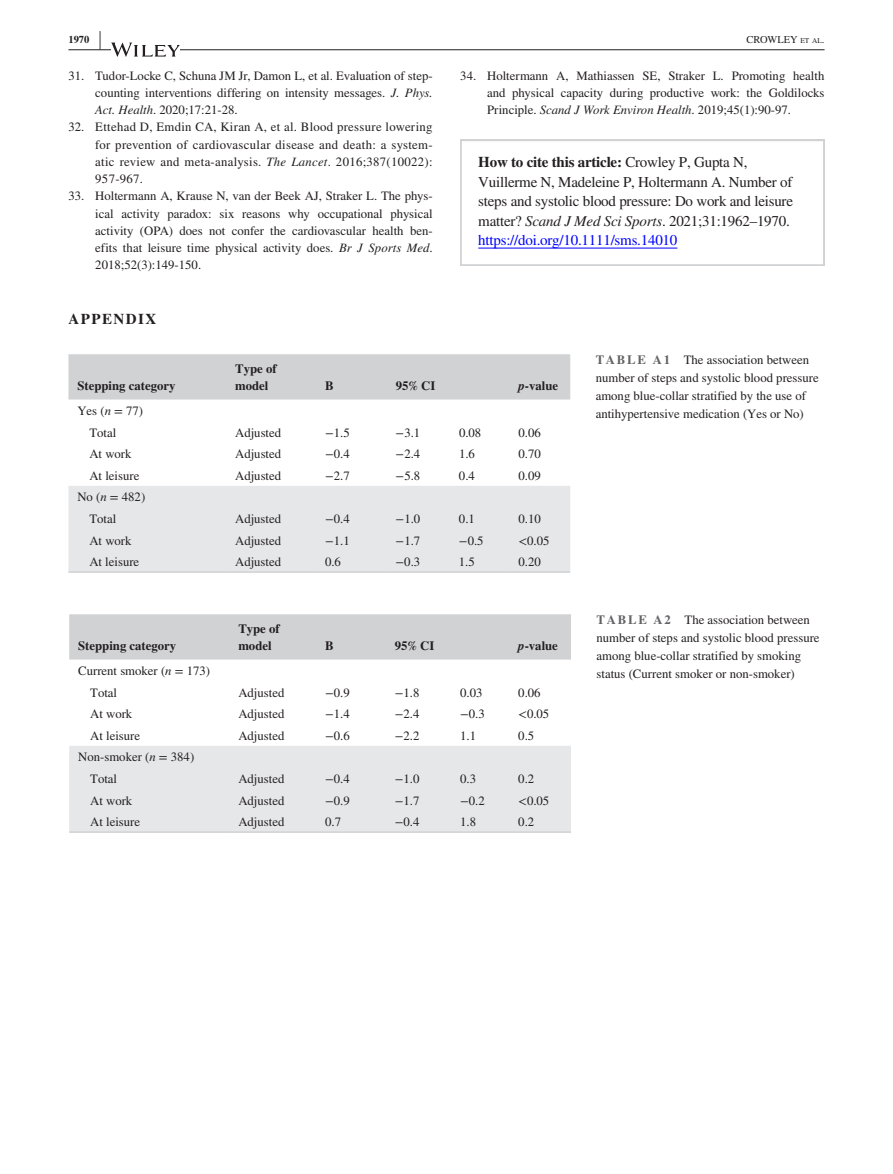
<style>
.page{position:relative;width:893px;height:1174px;background:#fff}
.page>*{position:absolute;margin:0;border:0;box-sizing:border-box;transform-origin:0 0}
.t1{font:700 25.95px "STIX";color:#231f20;scale:.36 1}
.t2{font:15px/19.5px "STIX";letter-spacing:-.015em;color:#231f20}
.t3{font:700 15px "STIX";letter-spacing:.1em;color:#231f20}
.t4{font:12.75px/17.2px "STIX";color:#231f20}
.t5{font:700 12.75px/17.2px "STIX";color:#231f20}
.t6{font:10.5px "STIX";color:#231f20}
.t7{font:700 10.5px "STIX";color:#231f20}
.s1{font-size:7.35px}
.s2{font-style:italic}
.s3{font-weight:700}
.s4{color:#00f}
.s5{font-weight:700;color:#636366}
</style>
<div class="page">
<hr style="left:68px;top:49px;width:756px;height:1px;background:#231f20">
<svg style="left:111px;top:43px;width:69px;height:14px"></svg>
<div style="left:460px;top:140px;width:364px;height:126px;background:#dadbdd"></div>
<div style="left:462px;top:141px;width:361px;height:123px;background:#fff"></div>
<hr style="left:478px;top:248px;width:199px;height:1px;background:#00f">
<div style="left:68px;top:354px;width:502px;height:45px;background:#d1d2d4"></div>
<div style="left:68px;top:486px;width:502px;height:85px;background:#e6e7e9"></div>
<hr style="left:68px;top:571px;width:158px;height:2px;background:#d1d2d4">
<hr style="left:226px;top:571px;width:90px;height:2px;background:#d1d2d4">
<hr style="left:316px;top:571px;width:71px;height:2px;background:#d1d2d4">
<hr style="left:387px;top:571px;width:63px;height:2px;background:#d1d2d4">
<hr style="left:450px;top:571px;width:60px;height:2px;background:#d1d2d4">
<hr style="left:510px;top:571px;width:60px;height:2px;background:#d1d2d4">
<div style="left:69px;top:614px;width:502px;height:45px;background:#d1d2d4"></div>
<div style="left:69px;top:746px;width:502px;height:85px;background:#e6e7e9"></div>
<hr style="left:69px;top:831px;width:160px;height:2px;background:#d1d2d4">
<hr style="left:229px;top:831px;width:87px;height:2px;background:#d1d2d4">
<hr style="left:316px;top:831px;width:70px;height:2px;background:#d1d2d4">
<hr style="left:386px;top:831px;width:65px;height:2px;background:#d1d2d4">
<hr style="left:451px;top:831px;width:58px;height:2px;background:#d1d2d4">
<hr style="left:509px;top:831px;width:62px;height:2px;background:#d1d2d4">
<p class="t7" style="left:68px;top:33px;width:22px">1970</p>
<h1 class="t1" style="left:99px;top:25px;width:7px">|</h1>
<p class="t6" style="left:746px;top:32px;width:80px">CROWLEY <span class="s1">et al</span>.</p>
<p class="t4" style="left:95px;top:68px;width:339px;text-align:justify;text-indent:-27px">31. Tudor-Locke C, Schuna JM Jr, Damon L, et al. Evaluation of step&shy;counting interventions differing on intensity messages. <span class="s2">J. Phys.<br>Act. Health</span>. 2020;17:21-28.</p>
<p class="t4" style="left:95px;top:119px;width:339px;text-align:justify;text-indent:-27px">32. Ettehad D, Emdin CA, Kiran A, et al. Blood pressure lowering for prevention of cardiovascular disease and death: a system&shy;atic review and meta-analysis. <span class="s2">The Lancet</span>. 2016;387(10022):<br>957-967.</p>
<p class="t4" style="left:95px;top:188px;width:339px;text-align:justify;text-indent:-27px">33. Holtermann A, Krause N, van der Beek AJ, Straker L. The phys&shy;ical activity paradox: six reasons why occupational physical activity (OPA) does not confer the cardiovascular health ben&shy;efits that leisure time physical activity does. <span class="s2">Br J Sports Med</span>.<br>2018;52(3):149-150.</p>
<p class="t4" style="left:487px;top:68px;width:339px;text-align:justify;text-indent:-27px">34. Holtermann A, Mathiassen SE, Straker L. Promoting health and physical capacity during productive work: the Goldilocks Principle. <span class="s2">Scand J Work Environ Health</span>. 2019;45(1):90-97.</p>
<p class="t2" style="left:478px;top:154px;width:316px"><span class="s3">How to cite this article:</span> Crowley P, Gupta N, Vuillerme N, Madeleine P, Holtermann A. Number of steps and systolic blood pressure: Do work and leisure matter? <span class="s2">Scand J Med Sci Sports</span>. 2021;31:1962–1970. <span class="s4">https://doi.org/10.1111/sms.14010</span></p>
<p class="t3" style="left:68px;top:310px;width:89px">APPENDIX</p>
<p class="t5" style="left:77px;top:377px;width:100px">Stepping category</p>
<p class="t4" style="left:89px;top:401px;width:55px;line-height:21.6px;text-indent:-12px">Yes (<span class="s2">n</span> = 77)<br>Total</p>
<p class="t5" style="left:235px;top:360px;width:43px">Type of model</p>
<p class="t5" style="left:325px;top:377px;width:10px">Β</p>
<p class="t5" style="left:396px;top:377px;width:41px">95% CI</p>
<p class="t5" style="left:519px;top:377px;width:41px"><span class="s2">p</span>-value</p>
<p class="t4" style="left:235px;top:424px;width:48px">Adjusted</p>
<p class="t4" style="left:325px;top:424px;width:26px">−1.5</p>
<p class="t4" style="left:396px;top:424px;width:26px">−3.1</p>
<p class="t4" style="left:459px;top:424px;width:24px">0.08</p>
<p class="t4" style="left:519px;top:424px;width:24px">0.06</p>
<p class="t4" style="left:89px;top:446px;width:44px">At work</p>
<p class="t4" style="left:235px;top:446px;width:48px">Adjusted</p>
<p class="t4" style="left:325px;top:446px;width:26px">−0.4</p>
<p class="t4" style="left:396px;top:446px;width:26px">−2.4</p>
<p class="t4" style="left:459px;top:446px;width:17px">1.6</p>
<p class="t4" style="left:519px;top:446px;width:24px">0.70</p>
<p class="t4" style="left:89px;top:468px;width:51px">At leisure</p>
<p class="t4" style="left:235px;top:468px;width:48px">Adjusted</p>
<p class="t4" style="left:325px;top:468px;width:26px">−2.7</p>
<p class="t4" style="left:396px;top:468px;width:26px">−5.8</p>
<p class="t4" style="left:459px;top:468px;width:17px">0.4</p>
<p class="t4" style="left:518px;top:468px;width:24px">0.09</p>
<p class="t4" style="left:89px;top:487px;width:57px;line-height:21.6px;text-indent:-12px">No (<span class="s2">n</span> = 482)<br>Total</p>
<p class="t4" style="left:235px;top:511px;width:48px">Adjusted</p>
<p class="t4" style="left:325px;top:511px;width:26px">−0.4</p>
<p class="t4" style="left:396px;top:511px;width:26px">−1.0</p>
<p class="t4" style="left:459px;top:511px;width:17px">0.1</p>
<p class="t4" style="left:518px;top:511px;width:24px">0.10</p>
<p class="t4" style="left:89px;top:532px;width:44px">At work</p>
<p class="t4" style="left:235px;top:532px;width:48px">Adjusted</p>
<p class="t4" style="left:325px;top:532px;width:26px">−1.1</p>
<p class="t4" style="left:396px;top:532px;width:26px">−1.7</p>
<p class="t4" style="left:459px;top:532px;width:26px">−0.5</p>
<p class="t4" style="left:518px;top:532px;width:33px">&lt;0.05</p>
<p class="t4" style="left:89px;top:554px;width:51px">At leisure</p>
<p class="t4" style="left:235px;top:554px;width:48px">Adjusted</p>
<p class="t4" style="left:325px;top:554px;width:17px">0.6</p>
<p class="t4" style="left:396px;top:554px;width:26px">−0.3</p>
<p class="t4" style="left:459px;top:554px;width:17px">1.5</p>
<p class="t4" style="left:518px;top:554px;width:24px">0.20</p>
<p class="t5" style="left:78px;top:637px;width:100px">Stepping category</p>
<p class="t4" style="left:90px;top:661px;width:121px;line-height:21.6px;text-indent:-12px">Current smoker (<span class="s2">n</span> = 173)<br>Total</p>
<p class="t5" style="left:238px;top:620px;width:43px">Type of model</p>
<p class="t5" style="left:325px;top:637px;width:10px">Β</p>
<p class="t5" style="left:395px;top:637px;width:41px">95% CI</p>
<p class="t5" style="left:518px;top:637px;width:41px"><span class="s2">p</span>-value</p>
<p class="t4" style="left:238px;top:684px;width:48px">Adjusted</p>
<p class="t4" style="left:325px;top:684px;width:26px">−0.9</p>
<p class="t4" style="left:395px;top:684px;width:26px">−1.8</p>
<p class="t4" style="left:460px;top:684px;width:24px">0.03</p>
<p class="t4" style="left:518px;top:684px;width:24px">0.06</p>
<p class="t4" style="left:90px;top:706px;width:44px">At work</p>
<p class="t4" style="left:238px;top:706px;width:48px">Adjusted</p>
<p class="t4" style="left:325px;top:706px;width:26px">−1.4</p>
<p class="t4" style="left:395px;top:706px;width:26px">−2.4</p>
<p class="t4" style="left:460px;top:706px;width:26px">−0.3</p>
<p class="t4" style="left:518px;top:706px;width:33px">&lt;0.05</p>
<p class="t4" style="left:90px;top:727px;width:51px">At leisure</p>
<p class="t4" style="left:238px;top:727px;width:48px">Adjusted</p>
<p class="t4" style="left:325px;top:727px;width:26px">−0.6</p>
<p class="t4" style="left:395px;top:727px;width:26px">−2.2</p>
<p class="t4" style="left:460px;top:727px;width:17px">1.1</p>
<p class="t4" style="left:518px;top:727px;width:17px">0.5</p>
<p class="t4" style="left:90px;top:747px;width:106px;line-height:21.6px;text-indent:-12px">Non-smoker (<span class="s2">n</span> = 384)<br>Total</p>
<p class="t4" style="left:238px;top:771px;width:48px">Adjusted</p>
<p class="t4" style="left:325px;top:771px;width:26px">−0.4</p>
<p class="t4" style="left:395px;top:771px;width:26px">−1.0</p>
<p class="t4" style="left:460px;top:771px;width:17px">0.3</p>
<p class="t4" style="left:518px;top:771px;width:17px">0.2</p>
<p class="t4" style="left:90px;top:792px;width:44px">At work</p>
<p class="t4" style="left:238px;top:792px;width:48px">Adjusted</p>
<p class="t4" style="left:325px;top:792px;width:26px">−0.9</p>
<p class="t4" style="left:395px;top:792px;width:26px">−1.7</p>
<p class="t4" style="left:460px;top:792px;width:26px">−0.2</p>
<p class="t4" style="left:518px;top:792px;width:33px">&lt;0.05</p>
<p class="t4" style="left:90px;top:814px;width:51px">At leisure</p>
<p class="t4" style="left:238px;top:814px;width:48px">Adjusted</p>
<p class="t4" style="left:325px;top:814px;width:17px">0.7</p>
<p class="t4" style="left:395px;top:814px;width:26px">−0.4</p>
<p class="t4" style="left:460px;top:814px;width:17px">1.8</p>
<p class="t4" style="left:518px;top:814px;width:17px">0.2</p>
<p class="t4" style="left:596px;top:351px;width:225px;line-height:18px"><span class="s5">TABLE A1</span> The association between number of steps and systolic blood pressure among blue-collar stratified by the use of antihypertensive medication (Yes or No)</p>
<p class="t4" style="left:596px;top:611px;width:225px;line-height:18px"><span class="s5">TABLE A2</span> The association between number of steps and systolic blood pressure among blue-collar stratified by smoking status (Current smoker or non-smoker)</p>
</div>
